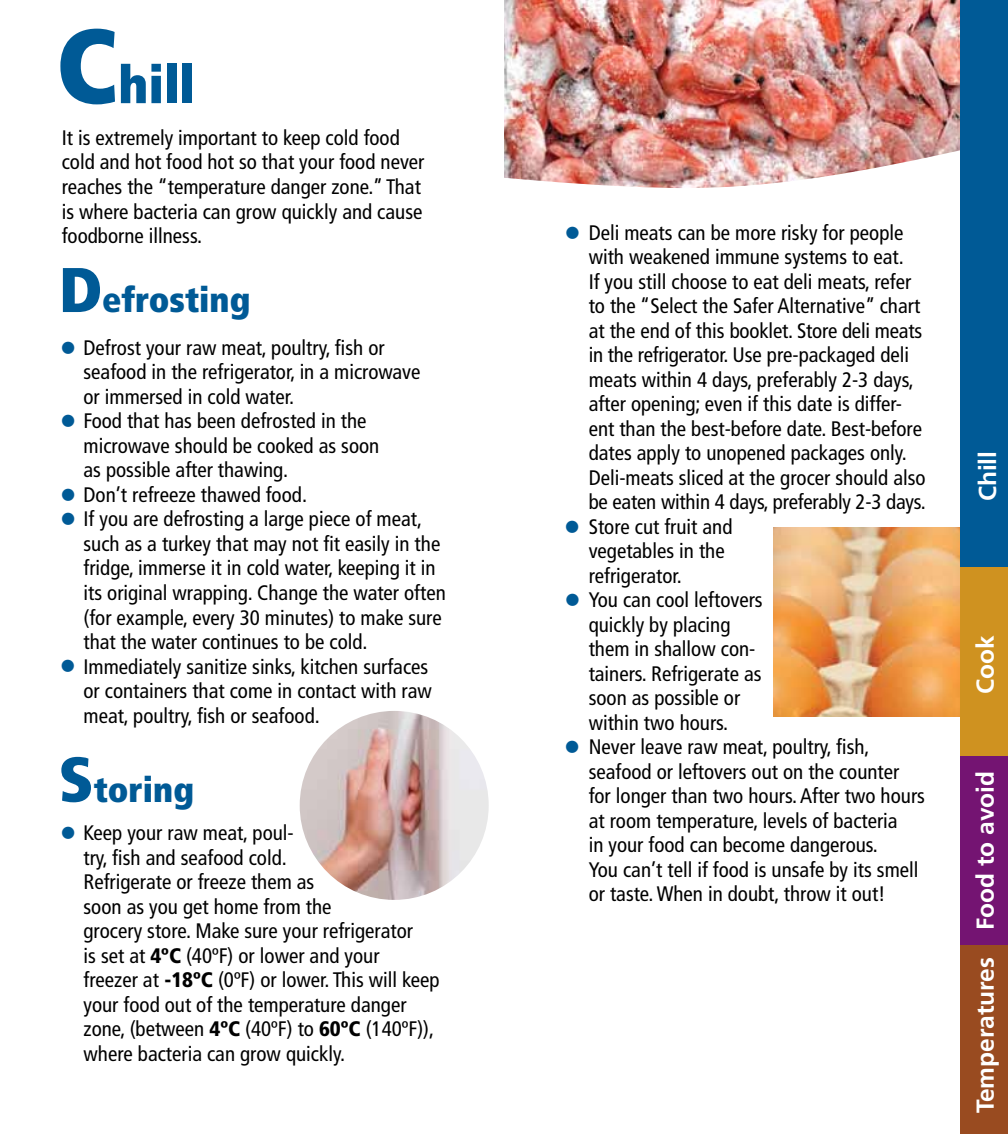
<style>
.page{position:relative;width:1008px;height:1134px;background:#fff}
.page>*{position:absolute;margin:0;border:0;box-sizing:border-box;transform-origin:0 0}
.t1{font:900 condensed 52.5px "Frutiger";color:#005a96}
.t2{font:900 condensed 35px "Frutiger";color:#005a96}
.t3{font:900 condensed 35px/73.5px "Frutiger";color:#005a96;text-align:justify}
.t4{font:700 24.5px "Frutiger";color:#fff}
.t5{font:condensed 21px/24.5px "Frutiger";color:#000}
.s1{font-size:105px}
.s2{font-size:63px}
.s3{font-weight:900}
</style>
<div class="page">
<img style="left:504px;top:0;width:457px;height:60px">
<img style="left:504px;top:60px;width:457px;height:430px">
<img style="left:773px;top:528px;width:188px;height:189px">
<img style="left:300px;top:711px;width:189px;height:189px;border-radius:94px">
<div style="left:961px;top:0;width:47px;height:567px;background:#005a96"></div>
<div style="left:961px;top:567px;width:47px;height:189px;background:#cf9220"></div>
<div style="left:961px;top:756px;width:47px;height:189px;background:#741472"></div>
<div style="left:961px;top:945px;width:47px;height:189px;background:#994b20"></div>
<h1 class="t1" style="left:56px;top:53px;width:141px"><span class="s1">C</span>hill</h1>
<p class="t5" style="left:62px;top:126px;width:364px">It is extremely important to keep cold food cold and hot food hot so that your food never reaches the “temperature danger zone.” That is where bacteria can grow quickly and cause foodborne illness.</p>
<h2 class="t2" style="left:59px;top:278px;width:193px"><span class="s2">D</span>efrosting</h2>
<h2 class="t3" style="left:59px;top:311px;width:19px">• • •</h2>
<h2 class="t3" style="left:59px;top:482px;width:19px">•</h2>
<h2 class="t3" style="left:59px;top:629px;width:19px">•</h2>
<p class="t5" style="left:84px;top:336px;width:364px">Defrost your raw meat, poultry, fish or seafood in the refrigerator, in a microwave<br>or immersed in cold water.<br>Food that has been defrosted in the microwave should be cooked as soon<br>as possible after thawing.<br>Don’t refreeze thawed food.<br>If you are defrosting a large piece of meat, such as a turkey that may not fit easily in the fridge, immerse it in cold water, keeping it in its original wrapping. Change the water often (for example, every 30 minutes) to make sure that the water continues to be cold.<br>Immediately sanitize sinks, kitchen surfaces or containers that come in contact with raw meat, poultry, fish or seafood.</p>
<h2 class="t2" style="left:59px;top:768px;width:137px"><span class="s2">S</span>toring</h2>
<p class="t5" style="left:84px;top:821px;width:358px">Keep your raw meat, poul-<br>try, fish and seafood cold.<br>Refrigerate or freeze them as<br>soon as you get home from the<br>grocery store. Make sure your refrigerator<br>is set at <span class="s3">4ºC</span> (40ºF) or lower and your<br>freezer at <span class="s3">-18ºC</span> (0ºF) or lower. This will keep your food out of the temperature danger zone, (between <span class="s3">4ºC</span> (40ºF) to <span class="s3">60ºC</span> (140ºF)), where bacteria can grow quickly.</p>
<h2 class="t3" style="left:60px;top:796px;width:19px">•</h2>
<h2 class="t3" style="left:564px;top:196px;width:19px">•</h2>
<h2 class="t3" style="left:564px;top:490px;width:19px">•</h2>
<h2 class="t3" style="left:564px;top:563px;width:19px">•</h2>
<h2 class="t3" style="left:563px;top:710px;width:19px">•</h2>
<p class="t5" style="left:589px;top:220px;width:339px">Deli meats can be more risky for people with weakened immune systems to eat.<br>If you still choose to eat deli meats, refer to the “Select the Safer Alternative” chart at the end of this booklet. Store deli meats in the refrigerator. Use pre-packaged deli meats within 4 days, preferably 2-3 days, after opening; even if this date is differ&shy;ent than the best-before date. Best-before dates apply to unopened packages only.<br>Deli-meats sliced at the grocer should also be eaten within 4 days, preferably 2-3 days.<br>Store cut fruit and<br>vegetables in the<br>refrigerator.<br>You can cool leftovers<br>quickly by placing<br>them in shallow con-<br>tainers. Refrigerate as<br>soon as possible or<br>within two hours.<br>Never leave raw meat, poultry, fish, seafood or leftovers out on the counter for longer than two hours. After two hours at room temperature, levels of bacteria<br>in your food can become dangerous.<br>You can’t tell if food is unsafe by its smell or taste. When in doubt, throw it out!</p>
<p class="t4" style="left:973px;top:501px;width:52px;rotate:-90deg">Chill</p>
<p class="t4" style="left:971px;top:694px;width:60px;rotate:-90deg">Cook</p>
<p class="t4" style="left:971px;top:930px;width:161px;rotate:-90deg">Food to avoid</p>
<p class="t4" style="left:971px;top:1113px;width:158px;rotate:-90deg">Temperatures</p>
</div>
